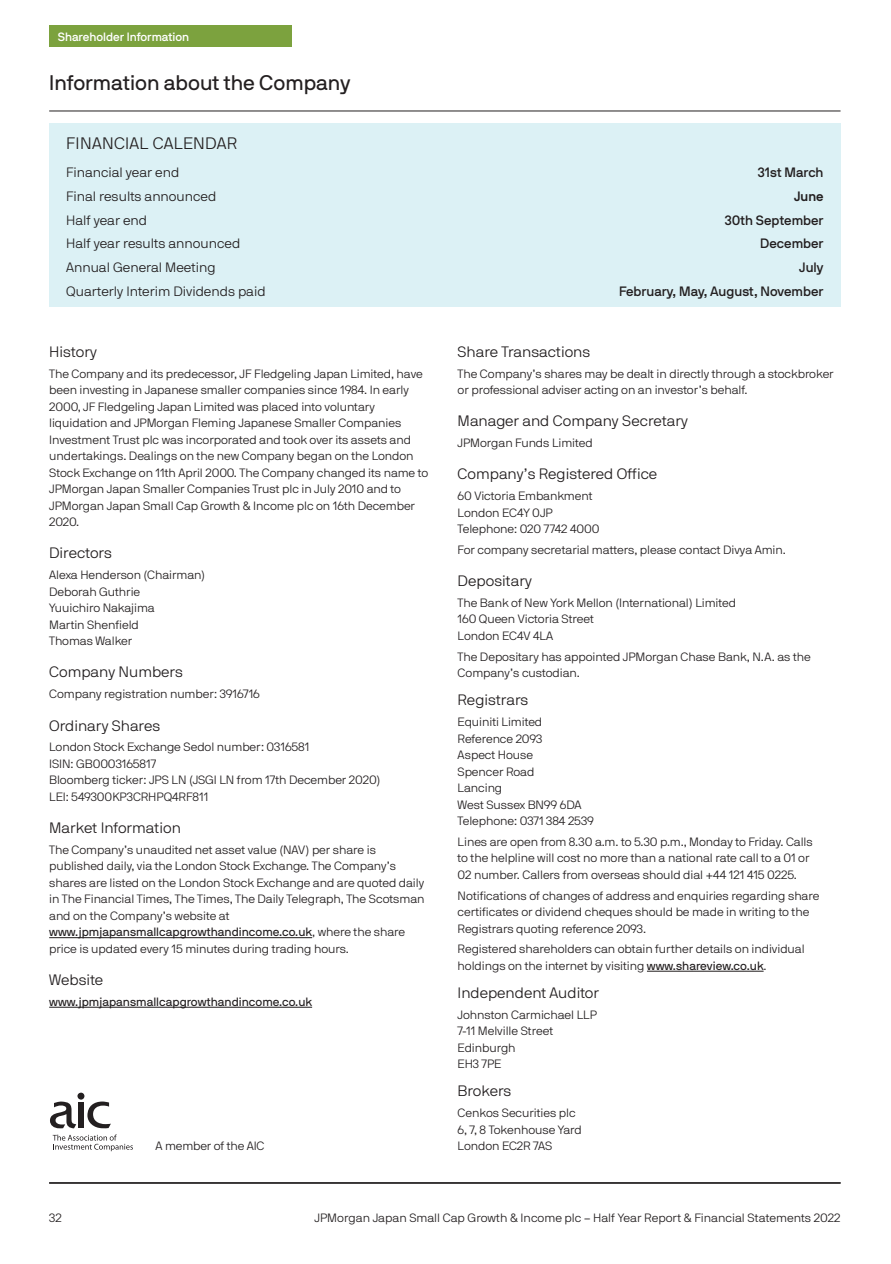
<style>
.page{position:relative;width:891px;height:1264px;background:#fff}
.page>*{position:absolute;margin:0;border:0;box-sizing:border-box;transform-origin:0 0}
.t1{font:21px "JPMAM Pro Reg";color:#231f20}
.t2{font:16.5px "JPMAM Pro Lig";letter-spacing:.02em;color:#231f20}
.t3{font:15px "JPMAM Pro Lig";color:#231f20}
.t4{font:13.5px "JPMAM Pro Lig";color:#231f20}
.t5{font:13.5px "JPMAM Pro Med";color:#231f20}
.t6{font:13.5px "JPMAM Pro Bol";color:#231f20}
.t7{font:12px/16.5px "JPMAM Pro Lig";letter-spacing:-.005em;color:#231f20}
.t8{font:12px "JPMAM Pro Reg";color:#231f20}
.t9{font:12px "JPMAM Pro Med";color:#fff}
.s1{font-family:"JPMAM Pro Lig"}
.s2{font-family:"JPMAM Pro Reg"}
</style>
<div class="page">
<div style="left:49px;top:123px;width:791px;height:183px;background:#dcf1f5"></div>
<svg style="left:53px;top:1134px;width:80px;height:16px"></svg>
<svg style="left:50px;top:1101px;width:26px;height:27px"></svg>
<div style="left:77px;top:1092px;width:7px;height:7px;background:#231f20;border-radius:50%"></div>
<svg style="left:87px;top:1101px;width:24px;height:27px"></svg>
<div style="left:78px;top:1101px;width:6px;height:26px;background:#231f20"></div>
<hr style="left:49px;top:111px;width:791px;height:1px;background:#231f20">
<hr style="left:49px;top:937px;width:263px;height:1px;background:#231f20">
<hr style="left:49px;top:1006px;width:263px;height:1px;background:#231f20">
<hr style="left:647px;top:970px;width:116px;height:1px;background:#231f20">
<hr style="left:49px;top:1182px;width:791px;height:1px;background:#231f20">
<div style="left:49px;top:26px;width:243px;height:21px;background:#7ca23e"></div>
<p class="t9" style="left:58px;top:32px;width:133px">Shareholder Information</p>
<h1 class="t1" style="left:49px;top:75px;width:303px">Information about the Company</h1>
<h2 class="t2" style="left:66px;top:137px;width:172px">FINANCIAL CALENDAR</h2>
<p class="t4" style="left:66px;top:167px;width:115px">Financial year end</p>
<p class="t5" style="left:757px;top:167px;width:67px">31st March</p>
<p class="t4" style="left:66px;top:191px;width:152px">Final results announced</p>
<p class="t6" style="left:794px;top:188px;width:31px">June</p>
<p class="t4" style="left:66px;top:215px;width:82px">Half year end</p>
<p class="t5" style="left:724px;top:215px;width:100px">30th September</p>
<p class="t4" style="left:66px;top:239px;width:175px">Half year results announced</p>
<p class="t5" style="left:760px;top:238px;width:65px">December</p>
<p class="t4" style="left:66px;top:262px;width:151px">Annual General Meeting</p>
<p class="t5" style="left:799px;top:262px;width:26px">July</p>
<p class="t4" style="left:66px;top:286px;width:201px">Quarterly Interim Dividends paid</p>
<p class="t5" style="left:619px;top:286px;width:206px">February, May, August, November</p>
<p class="t3" style="left:49px;top:346px;width:49px">History</p>
<p class="t7" style="left:49px;top:366px;width:380px">The Company and its predecessor, JF Fledgeling Japan Limited, have been investing in Japanese smaller companies since 1984. In early 2000, JF Fledgeling Japan Limited was placed into voluntary liquidation and JPMorgan Fleming Japanese Smaller Companies Investment Trust plc was incorporated and took over its assets and undertakings. Dealings on the new Company began on the London Stock Exchange on 11th April 2000. The Company changed its name to JPMorgan Japan Smaller Companies Trust plc in July 2010 and to JPMorgan Japan Small Cap Growth &amp; Income plc on 16th December 2020.</p>
<p class="t3" style="left:49px;top:548px;width:64px">Directors</p>
<p class="t7" style="left:49px;top:568px;width:157px">Alexa Henderson (Chairman)<br>Deborah Guthrie<br>Yuuichiro Nakajima<br>Martin Shenfield<br>Thomas Walker</p>
<p class="t3" style="left:49px;top:667px;width:135px">Company Numbers</p>
<p class="t7" style="left:49px;top:687px;width:212px">Company registration number: 3916716</p>
<p class="t3" style="left:49px;top:720px;width:113px">Ordinary Shares</p>
<p class="t7" style="left:49px;top:740px;width:333px">London Stock Exchange Sedol number: 0316581<br>ISIN: GB0003165817<br>Bloomberg ticker: JPS LN (JSGI LN from 17th December 2020)<br>LEI: 549300KP3CRHPQ4RF811</p>
<p class="t3" style="left:49px;top:822px;width:133px">Market Information</p>
<p class="t7" style="left:49px;top:842px;width:377px">The Company’s unaudited net asset value (NAV) per share is published daily, via the London Stock Exchange. The Company’s shares are listed on the London Stock Exchange and are quoted daily in The Financial Times, The Times, The Daily Telegraph, The Scotsman and on the Company’s website at</p>
<p class="t8" style="left:49px;top:927px;width:357px">www.jpmjapansmallcapgrowthandincome.co.uk<span class="s1">, where the share</span></p>
<p class="t7" style="left:49px;top:941px;width:301px">price is updated every 15 minutes during trading hours.</p>
<p class="t3" style="left:49px;top:974px;width:56px">Website</p>
<p class="t8" style="left:49px;top:997px;width:264px">www.jpmjapansmallcapgrowthandincome.co.uk</p>
<p class="t7" style="left:156px;top:1138px;width:110px">A member of the AIC</p>
<p class="t3" style="left:457px;top:346px;width:134px">Share Transactions</p>
<p class="t7" style="left:457px;top:366px;width:377px">The Company’s shares may be dealt in directly through a stockbroker or professional adviser acting on an investor’s behalf.</p>
<p class="t3" style="left:457px;top:416px;width:232px">Manager and Company Secretary</p>
<p class="t7" style="left:457px;top:436px;width:137px">JPMorgan Funds Limited</p>
<p class="t3" style="left:457px;top:469px;width:201px">Company’s Registered Office</p>
<p class="t7" style="left:457px;top:489px;width:143px">60 Victoria Embankment<br>London EC4Y 0JP<br>Telephone: 020 7742 4000</p>
<p class="t7" style="left:457px;top:542px;width:329px">For company secretarial matters, please contact Divya Amin.</p>
<p class="t3" style="left:457px;top:575px;width:76px">Depositary</p>
<p class="t7" style="left:457px;top:595px;width:280px">The Bank of New York Mellon (International) Limited<br>160 Queen Victoria Street<br>London EC4V 4LA</p>
<p class="t7" style="left:457px;top:649px;width:355px">The Depositary has appointed JPMorgan Chase Bank, N.A. as the<br>Company’s custodian.</p>
<p class="t3" style="left:457px;top:694px;width:72px">Registrars</p>
<p class="t7" style="left:457px;top:714px;width:138px">Equiniti Limited<br>Reference 2093<br>Aspect House<br>Spencer Road<br>Lancing<br>West Sussex BN99 6DA<br>Telephone: 0371 384 2539</p>
<p class="t7" style="left:457px;top:834px;width:356px">Lines are open from 8.30 a.m. to 5.30 p.m., Monday to Friday. Calls to the helpline will cost no more than a national rate call to a 01 or<br>02 number. Callers from overseas should dial +44 121 415 0225.</p>
<p class="t7" style="left:457px;top:888px;width:363px">Notifications of changes of address and enquiries regarding share certificates or dividend cheques should be made in writing to the<br>Registrars quoting reference 2093.</p>
<p class="t7" style="left:457px;top:942px;width:348px">Registered shareholders can obtain further details on individual holdings on the internet by visiting <span class="s2">www.shareview.co.uk</span>.</p>
<p class="t3" style="left:457px;top:987px;width:143px">Independent Auditor</p>
<p class="t7" style="left:457px;top:1007px;width:141px">Johnston Carmichael LLP<br>7-11 Melville Street<br>Edinburgh<br>EH3 7PE</p>
<p class="t3" style="left:457px;top:1085px;width:55px">Brokers</p>
<p class="t7" style="left:457px;top:1105px;width:126px">Cenkos Securities plc<br>6, 7, 8 Tokenhouse Yard<br>London EC2R 7AS</p>
<p class="t7" style="left:49px;top:1210px;width:14px">32</p>
<p class="t7" style="left:314px;top:1210px;width:527px">JPMorgan Japan Small Cap Growth &amp; Income plc – Half Year Report &amp; Financial Statements 2022</p>
</div>
